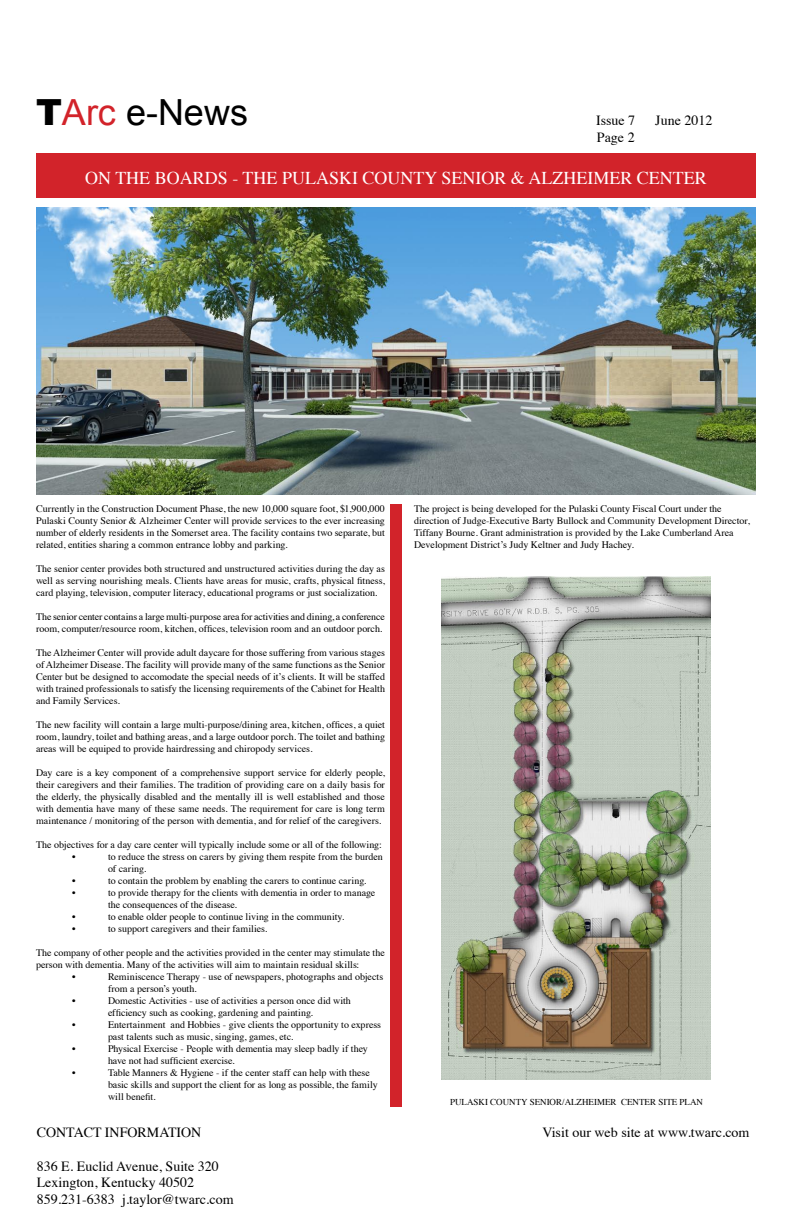
<style>
.page{position:relative;width:792px;height:1224px;background:#fff}
.page>*{position:absolute;margin:0;border:0;box-sizing:border-box;transform-origin:0 0}
.t1{font:36px "Arial";color:#000}
.t2{font:18px "Times";color:#fff}
.t3{font:14px/16.8px "Times";color:#000}
.t4{font:10px/12px "Times";color:#000}
.t5{font:9px "Times";color:#000}
.s1{font-weight:900}
.s2{color:#d2232a}
</style>
<div class="page">
<div style="left:36px;top:153px;width:720px;height:45px;background:#d2232a"></div>
<div style="left:390px;top:504px;width:12px;height:603px;background:#d2232a"></div>
<img style="left:36px;top:207px;width:720px;height:288px">
<img style="left:441px;top:576px;width:270px;height:504px">
<p class="t1" style="left:36px;top:89px;width:214px"><span class="s1">T</span><span class="s2">Arc</span> e-News</p>
<p class="t3" style="left:596px;top:111px;width:41px">Issue 7</p>
<p class="t3" style="left:655px;top:111px;width:59px">June 2012</p>
<p class="t3" style="left:597px;top:128px;width:39px">Page 2</p>
<p class="t2" style="left:85px;top:161px;width:623px">ON THE BOARDS - THE PULASKI COUNTY SENIOR &amp; ALZHEIMER CENTER</p>
<p class="t4" style="left:36px;top:502px;width:350px;text-align:justify">Currently in the Construction Document Phase, the new 10,000 square foot, $1,900,000<br>Pulaski County Senior &amp; Alzheimer Center will provide services to the ever increasing number of elderly residents in the Somerset area. The facility contains two separate, but related, entities sharing a common entrance lobby and parking.</p>
<p class="t4" style="left:36px;top:562px;width:350px;text-align:justify">The senior center provides both structured and unstructured activities during the day as well as serving nourishing meals. Clients have areas for music, crafts, physical fitness, card playing, television, computer literacy, educational programs or just socialization.</p>
<p class="t4" style="left:36px;top:610px;width:350px">The senior center contains a large multi-purpose area for activities and dining, a conference room, computer/resource room, kitchen, offices, television room and an outdoor porch.</p>
<p class="t4" style="left:36px;top:646px;width:351px;text-align:justify">The Alzheimer Center will provide adult daycare for those suffering from various stages of Alzheimer Disease. The facility will provide many of the same functions as the Senior Center but be designed to accomodate the special needs of it’s clients. It will be staffed with trained professionals to satisfy the licensing requirements of the Cabinet for Health and Family Services.</p>
<p class="t4" style="left:36px;top:718px;width:351px;text-align:justify">The new facility will contain a large multi-purpose/dining area, kitchen, offices, a quiet room, laundry, toilet and bathing areas, and a large outdoor porch. The toilet and bathing areas will be equiped to provide hairdressing and chiropody services.</p>
<p class="t4" style="left:36px;top:766px;width:351px;text-align:justify">Day care is a key component of a comprehensive support service for elderly people, their caregivers and their families. The tradition of providing care on a daily basis for the elderly, the physically disabled and the mentally ill is well established and those with dementia have many of these same needs. The requirement for care is long term maintenance / monitoring of the person with dementia, and for relief of the caregivers.</p>
<p class="t4" style="left:72px;top:838px;width:311px;text-indent:-36px">The objectives for a day care center will typically include some or all of the following: •</p>
<p class="t4" style="left:108px;top:850px;width:276px">to reduce the stress on carers by giving them respite from the burden of caring.</p>
<p class="t4" style="left:72px;top:874px;width:5px">•</p>
<p class="t4" style="left:108px;top:874px;width:260px">to contain the problem by enabling the carers to continue caring.</p>
<p class="t4" style="left:72px;top:886px;width:5px">•</p>
<p class="t4" style="left:108px;top:886px;width:269px">to provide therapy for the clients with dementia in order to manage the consequences of the disease.</p>
<p class="t4" style="left:72px;top:910px;width:5px">•</p>
<p class="t4" style="left:108px;top:910px;width:238px">to enable older people to continue living in the community.</p>
<p class="t4" style="left:72px;top:922px;width:5px">•</p>
<p class="t4" style="left:108px;top:922px;width:161px">to support caregivers and their families.</p>
<p class="t4" style="left:36px;top:946px;width:350px">The company of other people and the activities provided in the center may stimulate the</p>
<p class="t4" style="left:36px;top:958px;width:325px">person with dementia. Many of the activities will aim to maintain residual skills:</p>
<p class="t4" style="left:72px;top:970px;width:5px">•</p>
<p class="t4" style="left:108px;top:970px;width:277px">Reminiscence Therapy - use of newspapers, photographs and objects from a person’s youth.</p>
<p class="t4" style="left:72px;top:994px;width:5px">•</p>
<p class="t4" style="left:108px;top:994px;width:244px">Domestic Activities - use of activities a person once did with efficiency such as cooking, gardening and painting.</p>
<p class="t4" style="left:72px;top:1018px;width:5px">•</p>
<p class="t4" style="left:108px;top:1018px;width:275px">Entertainment and Hobbies - give clients the opportunity to express past talents such as music, singing, games, etc.</p>
<p class="t4" style="left:72px;top:1042px;width:5px">•</p>
<p class="t4" style="left:108px;top:1042px;width:261px">Physical Exercise - People with dementia may sleep badly if they have not had sufficient exercise.</p>
<p class="t4" style="left:72px;top:1066px;width:5px">•</p>
<p class="t4" style="left:108px;top:1066px;width:271px">Table Manners &amp; Hygiene - if the center staff can help with these basic skills and support the client for as long as possible, the family will benefit.</p>
<p class="t4" style="left:414px;top:501px;width:337px">The project is being developed for the Pulaski County Fiscal Court under the direction of Judge-Executive Barty Bullock and Community Development Director, Tiffany Bourne. Grant administration is provided by the Lake Cumberland Area Development District’s Judy Keltner and Judy Hachey.</p>
<p class="t5" style="left:450px;top:1093px;width:255px">PULASKI COUNTY SENIOR/ALZHEIMER CENTER SITE PLAN</p>
<p class="t3" style="left:37px;top:1123px;width:166px">CONTACT INFORMATION</p>
<p class="t3" style="left:542px;top:1123px;width:209px">Visit our web site at www.twarc.com</p>
<p class="t3" style="left:37px;top:1156px;width:198px">836 E. Euclid Avenue, Suite 320<br>Lexington, Kentucky 40502<br>859.231-6383 j.taylor@twarc.com</p>
</div>
